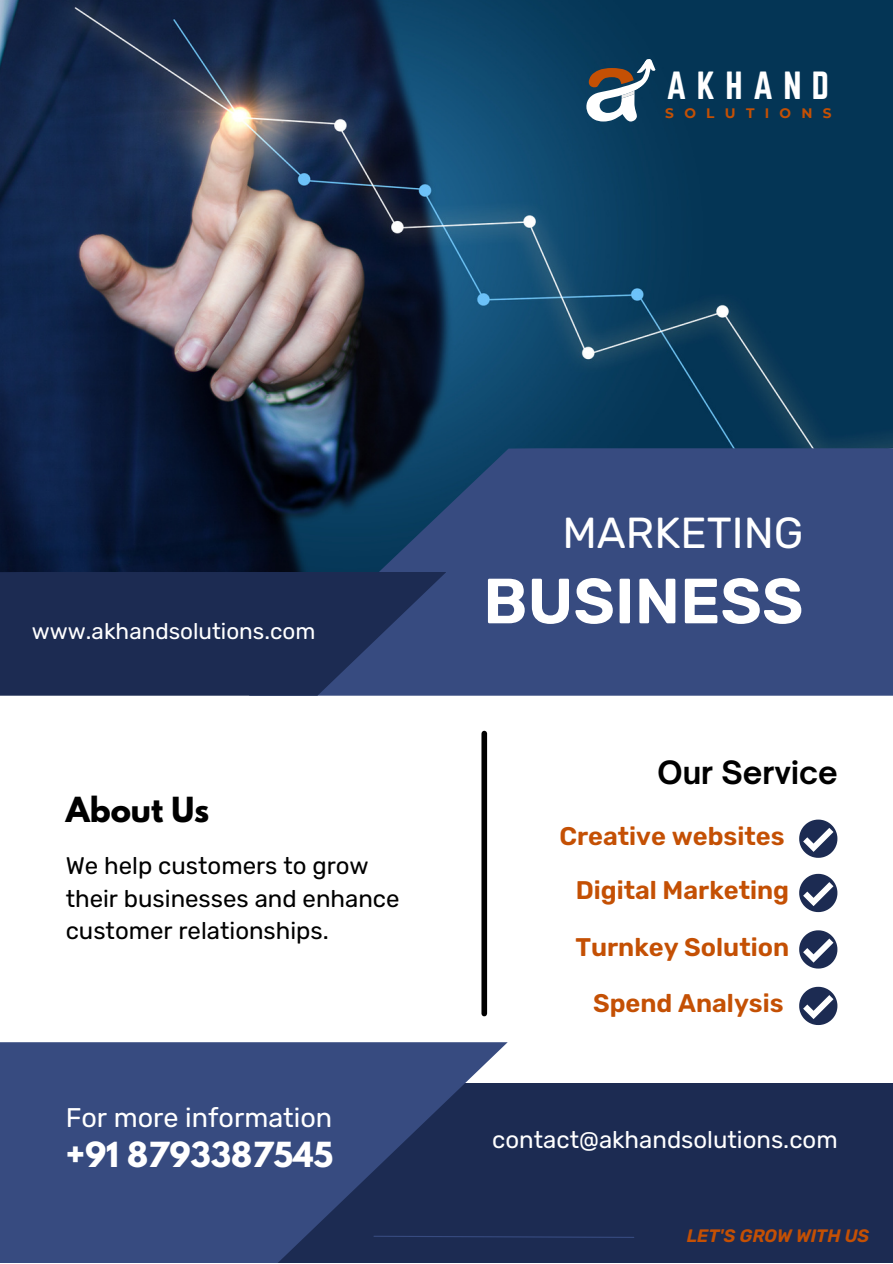
<style>
.page{position:relative;width:893px;height:1264px;background:#fff}
.page>*{position:absolute;margin:0;border:0;box-sizing:border-box;transform-origin:0 0}
.t1{font:600 63.75px "Rubik";color:#fff}
.t2{font:43.35px "Rubik";color:#fff}
.t3{font:34.35px "Norwester";letter-spacing:.3em;color:#fff}
.t4{font:700 30.6px "League Spartan";color:#fff}
.t5{font:700 30.6px "Open Sauce One";color:#000}
.t6{font:700 30.6px "League Spartan";color:#000}
.t7{font:27px "Rubik";color:#fff}
.t8{font:600 25.5px/54.3px "Rubik";color:#c45004;text-align:right}
.t9{font:24px/32.5px "Rubik";color:#000}
.t10{font:24px "Rubik";color:#fff}
.t11{font:22.5px "Rubik";color:#fff}
.t12{font:italic 600 18px "Rubik";color:#c45004}
.t13{font:700 13.8px "Montserrat";letter-spacing:.75em;color:#c45004}
</style>
<div class="page">
<img style="left:0;top:0;width:892px;height:572px">
<svg style="left:249px;top:448px;width:643px;height:247px;background:#2e4575"></svg>
<svg style="left:0;top:572px;width:446px;height:123px;background:#1f2f58"></svg>
<div style="left:0;top:1083px;width:892px;height:179px;background:#1c2b52"></div>
<svg style="left:0;top:1042px;width:507px;height:220px;fill:#374b80"></svg>
<div style="left:481px;top:733px;width:6px;height:280px;background:#000"></div>
<svg style="left:799px;top:819px;width:38px;height:38px"></svg>
<svg style="left:799px;top:873px;width:38px;height:39px"></svg>
<svg style="left:799px;top:930px;width:38px;height:38px"></svg>
<svg style="left:799px;top:986px;width:38px;height:39px"></svg>
<svg style="left:586px;top:57px;width:73px;height:64px"></svg>
<svg style="left:373px;top:1235px;width:261px;height:3px"></svg>
<h3 class="t3" style="left:666px;top:64px;width:164px">AKHAND</h3>
<p class="t13" style="left:665px;top:104px;width:168px">SOLUTIONS</p>
<p class="t11" style="left:32px;top:618px;width:285px">www.akhandsolutions.com</p>
<p class="t6" style="left:66px;top:794px;width:145px">About Us</p>
<p class="t9" style="left:66px;top:849px;width:335px">We help customers to grow their businesses and enhance customer relationships.</p>
<p class="t7" style="left:66px;top:1101px;width:268px">For more information</p>
<p class="t4" style="left:66px;top:1139px;width:269px">+91 8793387545</p>
<h2 class="t2" style="left:562px;top:507px;width:242px">MARKETING</h2>
<h1 class="t1" style="left:483px;top:563px;width:322px">BUSINESS</h1>
<p class="t5" style="left:657px;top:753px;width:182px">Our Service</p>
<p class="t8" style="left:559px;top:809px;width:231px">Creative websites<br>Digital Marketing</p>
<p class="t8" style="left:575px;top:919px;width:215px">Turnkey Solution</p>
<p class="t8" style="left:593px;top:976px;width:192px">Spend Analysis</p>
<p class="t10" style="left:492px;top:1125px;width:347px">contact@akhandsolutions.com</p>
<p class="t12" style="left:686px;top:1225px;width:184px">LET'S GROW WITH US</p>
</div>
